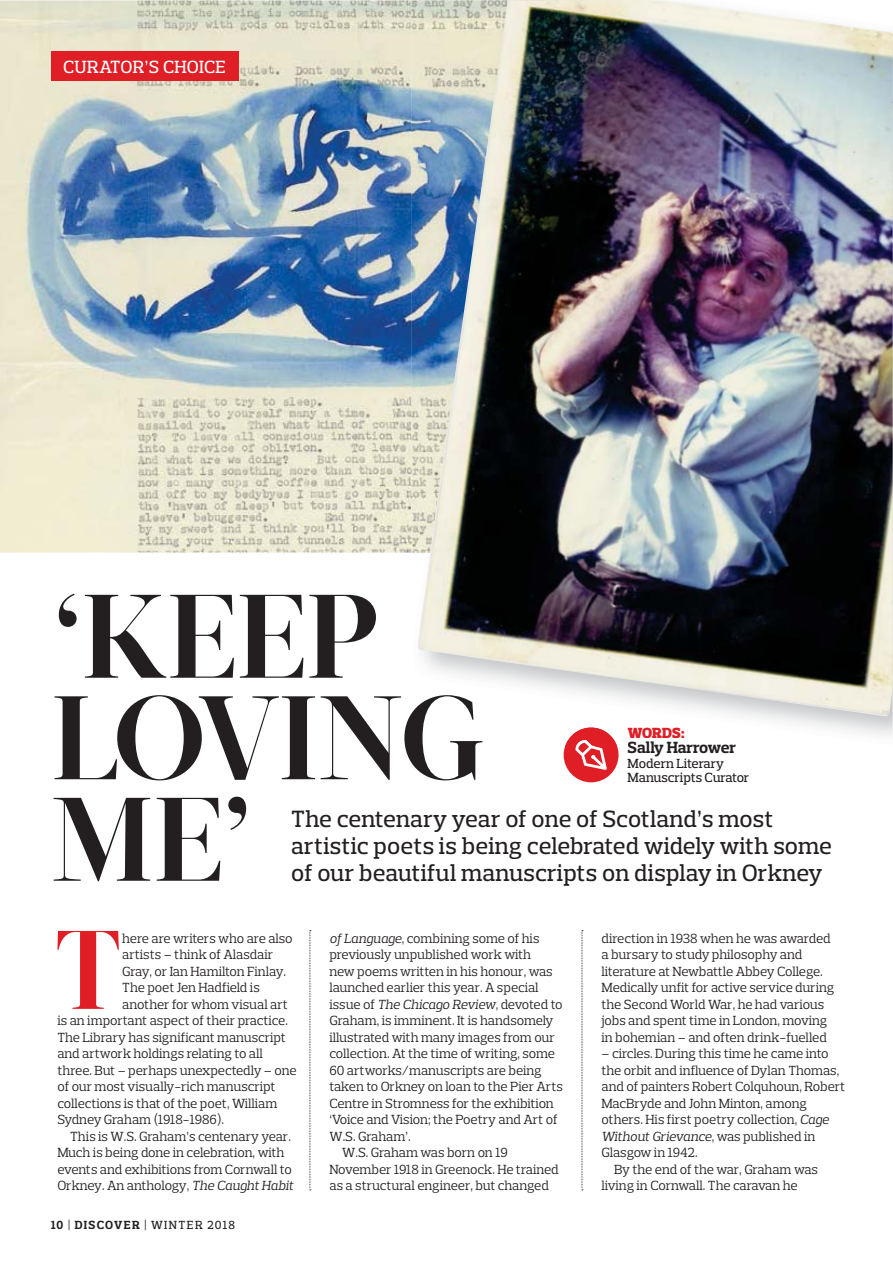
<style>
.page{position:relative;width:893px;height:1263px;background:#fff}
.page>*{position:absolute;margin:0;border:0;box-sizing:border-box;transform-origin:0 0}
.t1{font:700 118.5px/101.6px "Acta Display";letter-spacing:-.01em;color:#231f20}
.t2{font:700 111.3px "Acta Display";color:#e01e25}
.t3{font:500 24px/27px "Prelo Slab";color:#231f20}
.t4{font:500 18px "Prelo Slab";letter-spacing:.01em;color:#fff}
.t5{font:700 16.5px "Prelo Slab";letter-spacing:-.015em;color:#231f20}
.t6{font:900 15px "Prelo Slab";letter-spacing:.005em;color:#e01e25}
.t7{font:13.5px/16.5px "Prelo Slab";letter-spacing:-.005em;color:#231f20}
.t8{font:500 13.5px/15px "Prelo Slab";letter-spacing:-.005em;color:#231f20}
.t9{font:italic 13.5px "Prelo Slab";letter-spacing:-.02em;color:#231f20}
.t10{font:500 12px "Prelo Slab";letter-spacing:.115em;color:#231f20}
.s1{font-style:italic}
.s2{font-weight:700}
.s3{font-style:normal}
</style>
<div class="page">
<img style="left:0;top:0;width:411px;height:553px">
<div style="left:564px;top:727px;width:54px;height:55px;background:#e01e25;border-radius:50%"></div>
<svg style="left:575px;top:747px;width:32px;height:23px"></svg>
<div style="left:51px;top:51px;width:187px;height:30px;background:#e01e25"></div>
<img style="left:617px;top:716px;width:276px;height:31px">
<img style="left:411px;top:0;width:6px;height:553px">
<img style="left:628px;top:727px;width:53px;height:11px">
<svg style="left:681px;top:731px;width:3px;height:7px"></svg>
<img style="left:628px;top:741px;width:108px;height:6px">
<img style="left:565px;top:727px;width:52px;height:19px">
<img style="left:576px;top:740px;width:20px;height:7px">
<img style="left:411px;top:707px;width:71px;height:40px">
<img style="left:417px;top:0;width:476px;height:716px">
<svg style="left:582px;top:930px;width:1px;height:261px"></svg>
<svg style="left:310px;top:930px;width:1px;height:261px"></svg>
<h3 class="t4" style="left:63px;top:60px;width:164px">CURATOR’S CHOICE</h3>
<h1 class="t1" style="left:51px;top:586px;width:435px">‘KEEP<br>LOVING<br>ME’</h1>
<p class="t6" style="left:628px;top:724px;width:58px">WORDS:</p>
<p class="t5" style="left:628px;top:741px;width:110px">Sally Harrower</p>
<p class="t8" style="left:628px;top:756px;width:123px">Modern Literary<br>Manuscripts Curator</p>
<h3 class="t3" style="left:291px;top:807px;width:542px">The centenary year of one of Scotland’s most artistic poets is being celebrated widely with some of our beautiful manuscripts on display in Orkney</h3>
<h2 class="t2" style="left:55px;top:905px;width:68px">T</h2>
<p class="t7" style="left:122px;top:931px;width:172px">here are writers who are also</p>
<p class="t7" style="left:122px;top:947px;width:152px">artists – think of Alasdair</p>
<p class="t7" style="left:122px;top:964px;width:165px">Gray, or Ian Hamilton Finlay.</p>
<p class="t7" style="left:122px;top:980px;width:139px">The poet Jen Hadfield is</p>
<p class="t7" style="left:122px;top:997px;width:167px">another for whom visual art</p>
<p class="t7" style="left:57px;top:1013px;width:232px">is an important aspect of their practice.</p>
<p class="t7" style="left:57px;top:1030px;width:230px">The Library has significant manuscript</p>
<p class="t7" style="left:57px;top:1046px;width:207px">and artwork holdings relating to all</p>
<p class="t7" style="left:57px;top:1063px;width:241px">three. But – perhaps unexpectedly – one</p>
<p class="t7" style="left:57px;top:1079px;width:220px">of our most visually-rich manuscript</p>
<p class="t7" style="left:57px;top:1096px;width:221px">collections is that of the poet, William</p>
<p class="t7" style="left:57px;top:1112px;width:168px">Sydney Graham (1918-1986).</p>
<p class="t7" style="left:70px;top:1129px;width:222px">This is W.S. Graham’s centenary year.</p>
<p class="t7" style="left:57px;top:1145px;width:229px">Much is being done in celebration, with</p>
<p class="t7" style="left:57px;top:1162px;width:236px">events and exhibitions from Cornwall to</p>
<p class="t7" style="left:57px;top:1178px;width:238px">Orkney. An anthology, <span class="s1">The Caught Habit</span></p>
<p class="t10" style="left:51px;top:1220px;width:186px"><span class="s2">10</span> | <span class="s2">DISCOVER</span> | WINTER 2018</p>
<p class="t7" style="left:329px;top:931px;width:212px"><span class="s1">of Language</span>, combining some of his</p>
<p class="t7" style="left:329px;top:947px;width:203px">previously unpublished work with</p>
<p class="t7" style="left:329px;top:964px;width:225px">new poems written in his honour, was</p>
<p class="t7" style="left:329px;top:980px;width:211px">launched earlier this year. A special</p>
<p class="t7" style="left:329px;top:997px;width:235px">issue of <span class="s1">The Chicago Review</span>, devoted to</p>
<p class="t7" style="left:329px;top:1013px;width:225px">Graham, is imminent. It is handsomely</p>
<p class="t7" style="left:329px;top:1030px;width:227px">illustrated with many images from our</p>
<p class="t7" style="left:329px;top:1046px;width:227px">collection. At the time of writing, some</p>
<p class="t7" style="left:329px;top:1063px;width:214px">60 artworks/manuscripts are being</p>
<p class="t7" style="left:329px;top:1079px;width:235px">taken to Orkney on loan to the Pier Arts</p>
<p class="t7" style="left:329px;top:1096px;width:226px">Centre in Stromness for the exhibition</p>
<p class="t7" style="left:329px;top:1112px;width:230px">‘Voice and Vision; the Poetry and Art of</p>
<p class="t7" style="left:329px;top:1129px;width:83px">W.S. Graham’.</p>
<p class="t7" style="left:342px;top:1145px;width:167px">W.S. Graham was born on 19</p>
<p class="t7" style="left:329px;top:1162px;width:231px">November 1918 in Greenock. He trained</p>
<p class="t7" style="left:329px;top:1178px;width:221px">as a structural engineer, but changed</p>
<p class="t7" style="left:601px;top:931px;width:234px">direction in 1938 when he was awarded a bursary to study philosophy and literature at Newbattle Abbey College.<br>Medically unfit for active service during the Second World War, he had various jobs and spent time in London, moving in bohemian – and often drink-fuelled</p>
<p class="t7" style="left:601px;top:1046px;width:229px">– circles. During this time he came into</p>
<p class="t7" style="left:601px;top:1063px;width:239px">the orbit and influence of Dylan Thomas,</p>
<p class="t7" style="left:601px;top:1079px;width:245px">and of painters Robert Colquhoun, Robert</p>
<p class="t7" style="left:601px;top:1096px;width:207px">MacBryde and John Minton, among</p>
<p class="t7" style="left:601px;top:1112px;width:229px">others. His first poetry collection, <span class="s1">Cage</span></p>
<p class="t9" style="left:601px;top:1131px;width:215px">Without Grievance<span class="s3">, was published in</span></p>
<p class="t7" style="left:601px;top:1145px;width:98px">Glasgow in 1942.</p>
<p class="t7" style="left:614px;top:1162px;width:205px">By the end of the war, Graham was</p>
<p class="t7" style="left:601px;top:1178px;width:198px">living in Cornwall. The caravan he</p>
</div>
